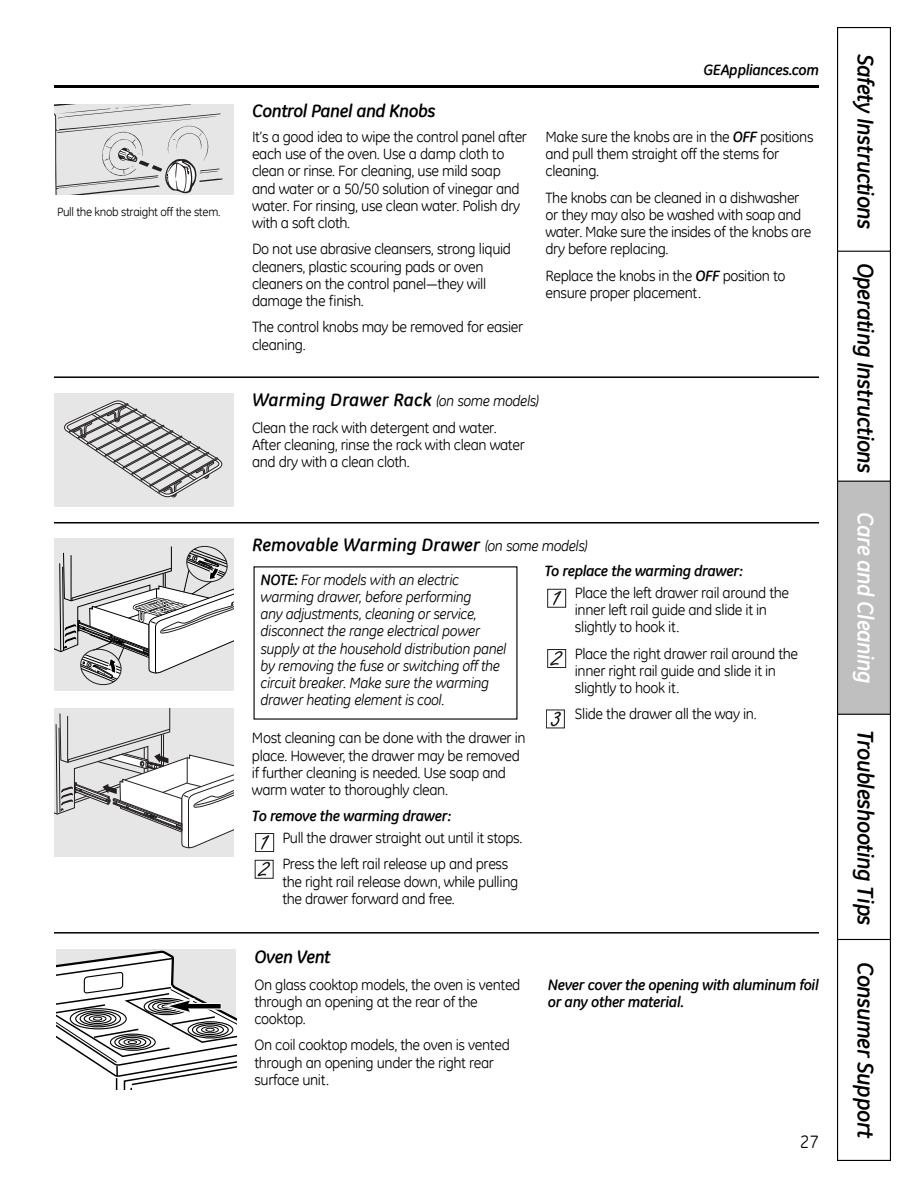
<style>
.page{position:relative;width:918px;height:1188px;background:#fff}
.page>*{position:absolute;margin:0;border:0;box-sizing:border-box;transform-origin:0 0}
.t1{font:italic 700 22.5px "GE Inspira";letter-spacing:-.025em;color:#000}
.t2{font:italic 700 22.5px "GE Inspira";letter-spacing:-.025em;color:#fff}
.t3{font:italic 700 18px "GE Inspira";color:#000}
.t4{font:italic 700 18px "GE Inspira";letter-spacing:-.025em;color:#000}
.t5{font:18px "GE Inspira";color:#000}
.t6{font:15px/17.2px "GE Inspira";letter-spacing:-.025em;color:#000}
.t7{font:italic 15px/17.2px "GE Inspira";letter-spacing:-.025em;color:#000}
.t8{font:italic 700 15px/17.2px "GE Inspira";letter-spacing:-.025em;color:#000}
.t9{font:12px "GE Inspira";letter-spacing:-.025em;color:#000}
.s1{font-weight:700;font-style:italic}
.s2{font-weight:400;font-size:15px}
.s3{font-weight:700}
</style>
<div class="page">
<hr style="left:54px;top:85px;width:765px;height:3px;background:#000">
<div style="left:837px;top:27px;width:54px;height:230px;border:1px solid #000"></div>
<div style="left:838px;top:251px;width:52px;height:234px;background:#fff"></div>
<div style="left:837px;top:251px;width:54px;height:235px;border:1px solid #000"></div>
<div style="left:838px;top:481px;width:52px;height:234px;background:#bfbfbf"></div>
<div style="left:837px;top:481px;width:54px;height:234px;border:1px solid #000"></div>
<div style="left:837px;top:714px;width:54px;height:228px;border:1px solid #000"></div>
<div style="left:838px;top:939px;width:52px;height:221px;background:#fff"></div>
<div style="left:837px;top:939px;width:54px;height:222px;border:1px solid #000"></div>
<div style="left:54px;top:105px;width:180px;height:90px;background:#e6e6e6"></div>
<svg style="left:54px;top:105px;width:169px;height:90px"></svg>
<hr style="left:54px;top:376px;width:765px;height:2px;background:#000">
<div style="left:54px;top:393px;width:180px;height:114px;background:#e6e6e6"></div>
<svg style="left:64px;top:400px;width:158px;height:97px"></svg>
<svg style="left:546px;top:728px;width:19px;height:1px"></svg>
<div style="left:546px;top:710px;width:19px;height:18px;border:1px solid #231f20"></div>
<svg style="left:551px;top:712px;width:10px;height:14px"></svg>
<svg style="left:566px;top:649px;width:1px;height:19px"></svg>
<div style="left:547px;top:649px;width:19px;height:19px;border:1px solid #231f20"></div>
<svg style="left:550px;top:651px;width:13px;height:15px"></svg>
<svg style="left:547px;top:588px;width:20px;height:20px"></svg>
<div style="left:548px;top:589px;width:18px;height:18px;background:#fff"></div>
<div style="left:547px;top:589px;width:19px;height:19px;border:1px solid #231f20"></div>
<svg style="left:553px;top:591px;width:8px;height:14px"></svg>
<svg style="left:254px;top:860px;width:1px;height:19px"></svg>
<div style="left:255px;top:860px;width:19px;height:19px;border:1px solid #231f20"></div>
<svg style="left:258px;top:862px;width:12px;height:14px"></svg>
<div style="left:255px;top:833px;width:19px;height:19px;border:1px solid #231f20"></div>
<svg style="left:261px;top:835px;width:8px;height:15px"></svg>
<hr style="left:54px;top:522px;width:765px;height:2px;background:#000">
<hr style="left:54px;top:932px;width:765px;height:2px;background:#000">
<div style="left:54px;top:538px;width:180px;height:153px;background:#e6e6e6"></div>
<svg style="left:54px;top:545px;width:180px;height:141px"></svg>
<div style="left:54px;top:708px;width:180px;height:149px;background:#e6e6e6"></div>
<svg style="left:54px;top:708px;width:180px;height:140px"></svg>
<svg style="left:56px;top:950px;width:180px;height:139px"></svg>
<p class="t9" style="left:57px;top:205px;width:165px">Pull the knob straight off the stem.</p>
<p class="t4" style="left:252px;top:100px;width:185px">Control Panel and Knobs</p>
<p class="t6" style="left:252px;top:128px;width:276px">It’s a good idea to wipe the control panel after each use of the oven. Use a damp cloth to clean or rinse. For cleaning, use mild soap and water or a 50/50 solution of vinegar and water. For rinsing, use clean water. Polish dry with a soft cloth.</p>
<p class="t6" style="left:252px;top:240px;width:261px">Do not use abrasive cleansers, strong liquid cleaners, plastic scouring pads or oven cleaners on the control panel—they will damage the finish.</p>
<p class="t6" style="left:252px;top:318px;width:273px">The control knobs may be removed for easier cleaning.</p>
<p class="t8" style="left:703px;top:61px;width:117px">GEAppliances.com</p>
<p class="t6" style="left:546px;top:128px;width:270px">Make sure the knobs are in the <span class="s1">OFF</span> positions and pull them straight off the stems for cleaning.</p>
<p class="t6" style="left:546px;top:189px;width:267px">The knobs can be cleaned in a dishwasher or they may also be washed with soap and water. Make sure the insides of the knobs are dry before replacing.</p>
<p class="t6" style="left:546px;top:267px;width:242px">Replace the knobs in the <span class="s1">OFF</span> position to ensure proper placement.</p>
<p class="t3" style="left:252px;top:389px;width:289px">Warming Drawer Rack <span class="s2">(on some models)</span></p>
<p class="t6" style="left:252px;top:419px;width:274px">Clean the rack with detergent and water.<br>After cleaning, rinse the rack with clean water and dry with a clean cloth.</p>
<p class="t3" style="left:252px;top:534px;width:337px">Removable Warming Drawer <span class="s2">(on some models)</span></p>
<p class="t7" style="left:261px;top:571px;width:247px"><span class="s3">NOTE:</span> For models with an electric warming drawer, before performing<br>any adjustments, cleaning or service, disconnect the range electrical power supply at the household distribution panel by removing the fuse or switching off the circuit breaker. Make sure the warming drawer heating element is cool.</p>
<p class="t6" style="left:252px;top:729px;width:275px">Most cleaning can be done with the drawer in place. However, the drawer may be removed if further cleaning is needed. Use soap and warm water to thoroughly clean.</p>
<p class="t8" style="left:252px;top:807px;width:201px">To remove the warming drawer:</p>
<p class="t6" style="left:282px;top:825px;width:242px;line-height:26.2px">Pull the drawer straight out until it stops.<br>Press the left rail release up and press</p>
<p class="t6" style="left:282px;top:873px;width:237px">the right rail release down, while pulling the drawer forward and free.</p>
<p class="t4" style="left:255px;top:947px;width:78px">Oven Vent</p>
<p class="t6" style="left:254px;top:976px;width:267px">On glass cooktop models, the oven is vented through an opening at the rear of the cooktop.</p>
<p class="t6" style="left:254px;top:1037px;width:257px">On coil cooktop models, the oven is vented through an opening under the right rear surface unit.</p>
<p class="t8" style="left:544px;top:562px;width:200px">To replace the warming drawer:</p>
<p class="t6" style="left:575px;top:584px;width:216px">Place the left drawer rail around the inner left rail guide and slide it in slightly to hook it.</p>
<p class="t6" style="left:575px;top:645px;width:225px">Place the right drawer rail around the inner right rail guide and slide it in slightly to hook it.</p>
<p class="t6" style="left:575px;top:705px;width:183px">Slide the drawer all the way in.</p>
<p class="t8" style="left:548px;top:976px;width:272px">Never cover the opening with aluminum foil or any other material.</p>
<p class="t5" style="left:800px;top:1131px;width:21px">27</p>
<h1 class="t1" style="left:879px;top:54px;width:177px;rotate:90deg">Safety Instructions</h1>
<h1 class="t1" style="left:879px;top:263px;width:212px;rotate:90deg">Operating Instructions</h1>
<h1 class="t2" style="left:879px;top:512px;width:174px;rotate:90deg">Care and Cleaning</h1>
<h1 class="t1" style="left:879px;top:730px;width:198px;rotate:90deg">Troubleshooting Tips</h1>
<h1 class="t1" style="left:879px;top:962px;width:179px;rotate:90deg">Consumer Support</h1>
</div>
